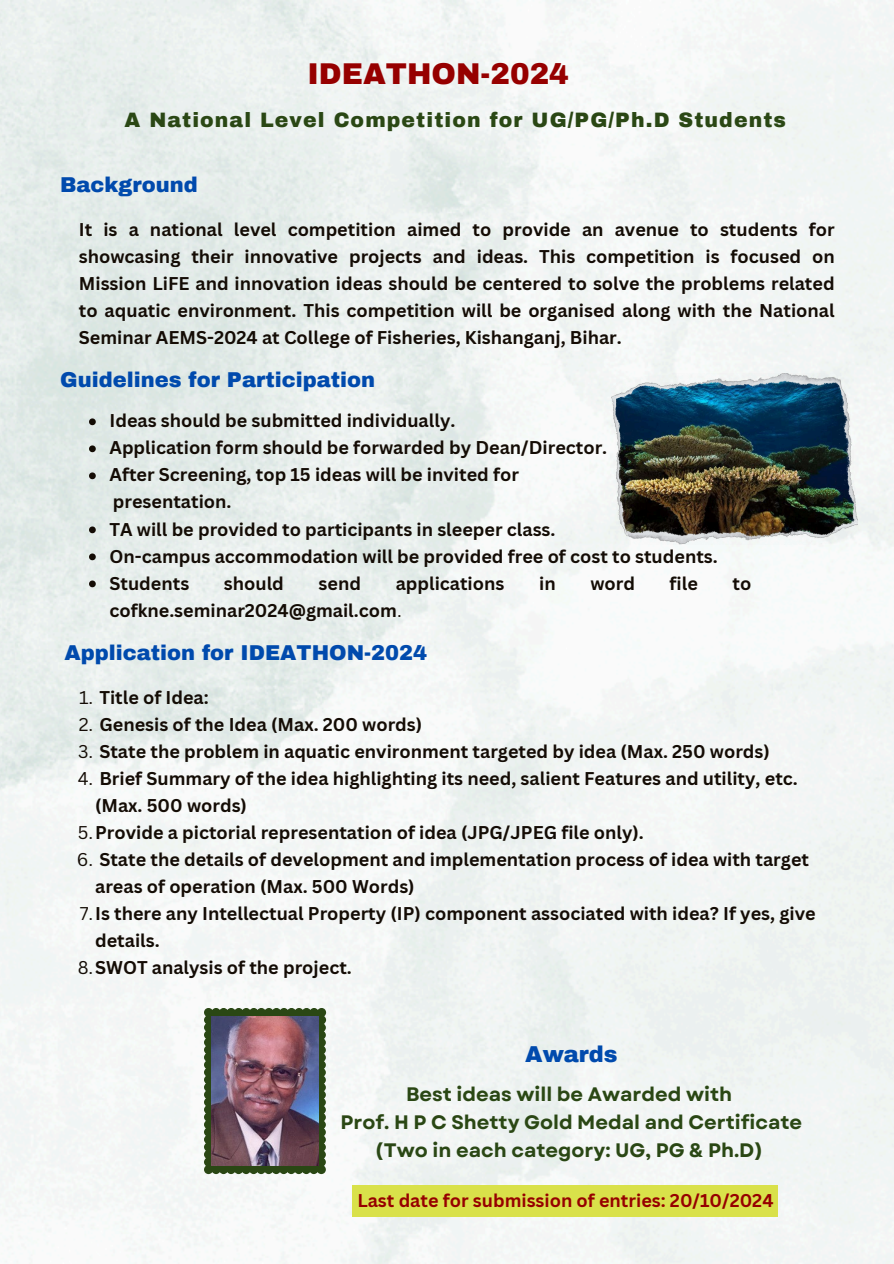
<style>
.page{position:relative;width:894px;height:1264px;background:#fff}
.page>*{position:absolute;margin:0;border:0;box-sizing:border-box;transform-origin:0 0}
.t1{font:900 29.4px "Archivo";color:#960000}
.t2{font:900 22.5px "Archivo";color:#004aad}
.t3{font:900 21px "Archivo";color:#004aad}
.t4{font:900 20.4px "Archivo";letter-spacing:.055em;color:#2a4714}
.t5{font:700 19.5px/28.2px "Garet";color:#2a4714;text-align:center}
.t6{font:700 18px/27px "Canva Sans";color:#140c05}
.t7{font:700 18px "Canva Sans";color:#960000}
.s1{font-weight:400}
</style>
<div class="page">
<img style="left:0;top:0;width:893px;height:1263px">
<img style="left:611px;top:373px;width:246px;height:171px">
<svg style="left:204px;top:1007px;width:122px;height:167px;background:#435b32"></svg>
<img style="left:211px;top:1016px;width:107px;height:149px">
<svg style="left:89px;top:418px;width:7px;height:7px"></svg>
<svg style="left:89px;top:445px;width:7px;height:7px"></svg>
<svg style="left:89px;top:472px;width:7px;height:7px"></svg>
<svg style="left:89px;top:526px;width:7px;height:7px"></svg>
<svg style="left:89px;top:553px;width:7px;height:7px"></svg>
<svg style="left:89px;top:580px;width:7px;height:7px"></svg>
<div style="left:352px;top:1185px;width:425px;height:31px;background:#d9e14a"></div>
<p class="t1" style="left:307px;top:58px;width:263px">IDEATHON-2024</p>
<h3 class="t4" style="left:124px;top:109px;width:663px">A National Level Competition for UG/PG/Ph.D Students</h3>
<p class="t3" style="left:60px;top:174px;width:139px">Background</p>
<p class="t6" style="left:79px;top:215px;width:757px;text-align:justify">It is a national level competition aimed to provide an avenue to students for showcasing their innovative projects and ideas. This competition is focused on Mission LiFE and innovation ideas should be centered to solve the problems related to aquatic environment. This competition will be organised along with the National Seminar AEMS-2024 at College of Fisheries, Kishanganj, Bihar.</p>
<p class="t3" style="left:60px;top:369px;width:316px">Guidelines for Participation</p>
<h2 class="t6" style="left:109px;top:407px;width:347px">Ideas should be submitted individually.</h2>
<h3 class="t6" style="left:109px;top:434px;width:499px">Application form should be forwarded by Dean/Director.</h3>
<h2 class="t6" style="left:109px;top:461px;width:411px">After Screening, top 15 ideas will be invited for</h2>
<p class="t6" style="left:113px;top:488px;width:120px">presentation.</p>
<p class="t6" style="left:109px;top:515px;width:447px">TA will be provided to participants in sleeper class.</p>
<p class="t6" style="left:109px;top:542px;width:609px">On-campus accommodation will be provided free of cost to students.</p>
<p class="t6" style="left:109px;top:569px;width:81px">Students</p>
<p class="t6" style="left:224px;top:569px;width:61px">should</p>
<p class="t6" style="left:318px;top:569px;width:44px">send</p>
<p class="t6" style="left:395px;top:569px;width:110px">applications</p>
<p class="t6" style="left:539px;top:569px;width:18px">in</p>
<p class="t6" style="left:590px;top:569px;width:46px">word</p>
<p class="t6" style="left:669px;top:569px;width:30px">file</p>
<p class="t6" style="left:732px;top:569px;width:20px">to</p>
<p class="t6" style="left:109px;top:596px;width:294px">cofkne.seminar2024@gmail.com<span class="s1">.</span></p>
<h2 class="t3" style="left:64px;top:641px;width:364px">Application for IDEATHON-2024</h2>
<p class="t6" style="left:79px;top:683px;width:131px"><span class="s1">1.</span> Title of Idea:</p>
<h2 class="t6" style="left:79px;top:710px;width:345px"><span class="s1">2.</span> Genesis of the Idea (Max. 200 words)</h2>
<p class="t6" style="left:78px;top:737px;width:693px"><span class="s1">3.</span> State the problem in aquatic environment targeted by idea (Max. 250 words)</p>
<p class="t6" style="left:95px;top:764px;width:704px;text-indent:-17px"><span class="s1">4.</span> Brief Summary of the idea highlighting its need, salient Features and utility, etc. (Max. 500 words)</p>
<p class="t6" style="left:78px;top:818px;width:567px"><span class="s1">5.</span>Provide a pictorial representation of idea (JPG/JPEG file only).</p>
<p class="t6" style="left:95px;top:845px;width:715px;text-indent:-18px"><span class="s1">6.</span> State the details of development and implementation process of idea with target areas of operation (Max. 500 Words)</p>
<p class="t6" style="left:95px;top:899px;width:721px;text-indent:-15px"><span class="s1">7.</span>Is there any Intellectual Property (IP) component associated with idea? If yes, give details.</p>
<p class="t6" style="left:78px;top:953px;width:275px"><span class="s1">8.</span>SWOT analysis of the project.</p>
<h3 class="t2" style="left:525px;top:1042px;width:94px">Awards</h3>
<p class="t5" style="left:340px;top:1079px;width:463px">Best ideas will be Awarded with<br>Prof. H P C Shetty Gold Medal and Certificate (Two in each category: UG, PG &amp; Ph.D)</p>
<p class="t7" style="left:357px;top:1187px;width:417px">Last date for submission of entries: 20/10/2024</p>
</div>
